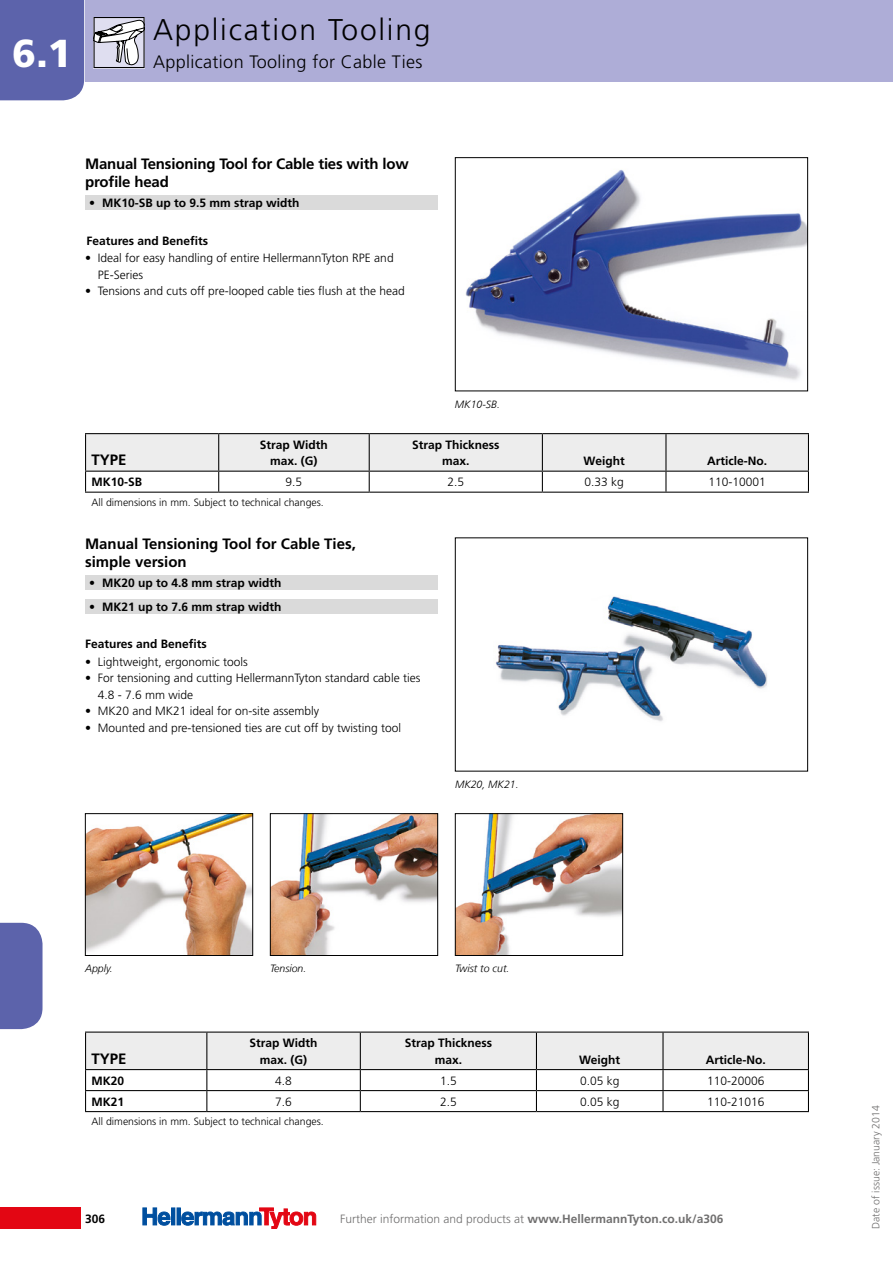
<style>
.page{position:relative;width:893px;height:1263px;background:#fff}
.page>*{position:absolute;margin:0;border:0;box-sizing:border-box;transform-origin:0 0}
.t1{font:900 39px "Frutiger LT";color:#fff}
.t2{font:300 30px "Frutiger LT";letter-spacing:.06em;color:#000}
.t3{font:300 18px "Frutiger LT";letter-spacing:.02em;color:#000}
.t4{font:700 15px/18px "Frutiger LT";color:#000}
.t5{font:300 12px/16.5px "Frutiger LT";color:#000}
.t6{font:700 12px/16.5px "Frutiger LT";color:#000;text-align:center}
.t7{font:300 12px "Frutiger LT";color:#706f6f}
.t8{font:300 10.5px "Frutiger LT";color:#000}
.t9{font:italic 300 10.5px "Frutiger LT";color:#000}
.t10{font:300 10.5px "Frutiger LT";color:#706f6f}
.s1{font-weight:700}
</style>
<div class="page">
<div style="left:0;top:1208px;width:81px;height:21px;background:#e30613"></div>
<div style="left:171px;top:1208px;width:4px;height:17px;border:1px solid #004f9f"></div>
<div style="left:177px;top:1208px;width:4px;height:17px;border:1px solid #004f9f"></div>
<svg style="left:142px;top:1208px;width:28px;height:18px"></svg>
<svg style="left:181px;top:1208px;width:135px;height:21px"></svg>
<div style="left:0;top:0;width:84px;height:100px;background:#5c63ab"></div>
<div style="left:85px;top:0;width:808px;height:82px;background:#aeadd7"></div>
<div style="left:0;top:923px;width:43px;height:106px;background:#5c63ab"></div>
<svg style="left:94px;top:17px;width:51px;height:51px;background:#b5b4bd"></svg>
<img style="left:495px;top:596px;width:272px;height:126px">
<div style="left:455px;top:537px;width:353px;height:234px;border:1px solid #000"></div>
<img style="left:457px;top:815px;width:164px;height:139px">
<div style="left:455px;top:813px;width:168px;height:143px;border:1px solid #000"></div>
<img style="left:87px;top:815px;width:164px;height:139px">
<div style="left:85px;top:813px;width:168px;height:143px;border:1px solid #000"></div>
<img style="left:272px;top:815px;width:164px;height:139px">
<div style="left:270px;top:813px;width:168px;height:143px;border:1px solid #000"></div>
<img style="left:465px;top:170px;width:341px;height:210px">
<div style="left:455px;top:157px;width:353px;height:234px;border:1px solid #000"></div>
<div style="left:85px;top:195px;width:353px;height:15px;background:#dadada"></div>
<hr style="left:85px;top:433px;width:134px;height:1px;background:#000">
<hr style="left:219px;top:433px;width:150px;height:1px;background:#000">
<hr style="left:369px;top:433px;width:173px;height:1px;background:#000">
<hr style="left:542px;top:433px;width:124px;height:1px;background:#000">
<hr style="left:666px;top:433px;width:143px;height:1px;background:#000">
<svg style="left:85px;top:434px;width:724px;height:58px"></svg>
<hr style="left:85px;top:492px;width:134px;height:1px;background:#000">
<hr style="left:219px;top:492px;width:150px;height:1px;background:#000">
<hr style="left:369px;top:492px;width:173px;height:1px;background:#000">
<hr style="left:542px;top:492px;width:124px;height:1px;background:#000">
<hr style="left:666px;top:492px;width:143px;height:1px;background:#000">
<hr style="left:85px;top:1031px;width:122px;height:1px;background:#000">
<hr style="left:207px;top:1031px;width:153px;height:1px;background:#000">
<hr style="left:360px;top:1031px;width:176px;height:1px;background:#000">
<hr style="left:536px;top:1031px;width:127px;height:1px;background:#000">
<hr style="left:663px;top:1031px;width:146px;height:1px;background:#000">
<svg style="left:85px;top:1032px;width:724px;height:79px"></svg>
<hr style="left:85px;top:1111px;width:122px;height:1px;background:#000">
<hr style="left:207px;top:1111px;width:153px;height:1px;background:#000">
<hr style="left:360px;top:1111px;width:176px;height:1px;background:#000">
<hr style="left:536px;top:1111px;width:127px;height:1px;background:#000">
<hr style="left:663px;top:1111px;width:146px;height:1px;background:#000">
<div style="left:85px;top:599px;width:353px;height:15px;background:#dadada"></div>
<div style="left:85px;top:575px;width:353px;height:15px;background:#dadada"></div>
<h1 class="t1" style="left:12px;top:30px;width:61px">6.1</h1>
<h2 class="t2" style="left:153px;top:12px;width:279px">Application Tooling</h2>
<h3 class="t3" style="left:153px;top:52px;width:271px">Application Tooling for Cable Ties</h3>
<p class="t4" style="left:85px;top:154px;width:325px">Manual Tensioning Tool for Cable ties with low profile head</p>
<p class="t6" style="left:89px;top:195px;width:212px">• MK10-SB up to 9.5 mm strap width</p>
<p class="t6" style="left:86px;top:232px;width:123px">Features and Benefits</p>
<p class="t5" style="left:98px;top:250px;width:297px;text-indent:-13px">• Ideal for easy handling of entire HellermannTyton RPE and<br>PE-Series</p>
<p class="t5" style="left:85px;top:283px;width:321px">• Tensions and cuts off pre-looped cable ties flush at the head</p>
<p class="t4" style="left:92px;top:451px;width:37px">TYPE</p>
<p class="t9" style="left:455px;top:398px;width:46px">MK10-SB.</p>
<p class="t6" style="left:260px;top:436px;width:70px">Strap Width max. (G)</p>
<p class="t6" style="left:412px;top:436px;width:89px">Strap Thickness max.</p>
<p class="t6" style="left:584px;top:453px;width:43px">Weight</p>
<p class="t6" style="left:707px;top:453px;width:61px">Article-No.</p>
<p class="t6" style="left:92px;top:474px;width:52px">MK10-SB</p>
<p class="t5" style="left:286px;top:474px;width:18px">9.5</p>
<p class="t5" style="left:447px;top:474px;width:18px">2.5</p>
<p class="t5" style="left:584px;top:474px;width:41px">0.33 kg</p>
<p class="t5" style="left:708px;top:474px;width:59px">110-10001</p>
<p class="t8" style="left:92px;top:496px;width:234px">All dimensions in mm. Subject to technical changes.</p>
<p class="t4" style="left:85px;top:535px;width:272px">Manual Tensioning Tool for Cable Ties, simple version</p>
<p class="t6" style="left:89px;top:575px;width:194px">• MK20 up to 4.8 mm strap width</p>
<p class="t6" style="left:89px;top:598px;width:194px">• MK21 up to 7.6 mm strap width</p>
<p class="t6" style="left:85px;top:636px;width:123px">Features and Benefits</p>
<p class="t5" style="left:85px;top:653px;width:164px">• Lightweight, ergonomic tools</p>
<p class="t5" style="left:98px;top:670px;width:324px;text-indent:-13px">• For tensioning and cutting HellermannTyton standard cable ties<br>4.8 - 7.6 mm wide</p>
<p class="t5" style="left:85px;top:703px;width:236px">• MK20 and MK21 ideal for on-site assembly</p>
<p class="t5" style="left:85px;top:719px;width:318px">• Mounted and pre-tensioned ties are cut off by twisting tool</p>
<p class="t9" style="left:455px;top:778px;width:65px">MK20, MK21.</p>
<p class="t9" style="left:85px;top:962px;width:29px">Apply.</p>
<p class="t9" style="left:270px;top:962px;width:38px">Tension.</p>
<p class="t9" style="left:455px;top:962px;width:56px">Twist to cut.</p>
<p class="t4" style="left:92px;top:1049px;width:37px">TYPE</p>
<p class="t6" style="left:250px;top:1035px;width:70px">Strap Width max. (G)</p>
<p class="t6" style="left:405px;top:1035px;width:89px">Strap Thickness max.</p>
<p class="t6" style="left:579px;top:1051px;width:43px">Weight</p>
<p class="t6" style="left:706px;top:1051px;width:61px">Article-No.</p>
<p class="t6" style="left:92px;top:1072px;width:34px">MK20</p>
<p class="t5" style="left:275px;top:1072px;width:18px">4.8</p>
<p class="t5" style="left:440px;top:1072px;width:18px">1.5</p>
<p class="t5" style="left:580px;top:1072px;width:41px">0.05 kg</p>
<p class="t5" style="left:707px;top:1072px;width:59px">110-20006</p>
<p class="t6" style="left:92px;top:1093px;width:34px">MK21</p>
<p class="t5" style="left:275px;top:1093px;width:18px">7.6</p>
<p class="t5" style="left:440px;top:1093px;width:18px">2.5</p>
<p class="t5" style="left:580px;top:1093px;width:41px">0.05 kg</p>
<p class="t5" style="left:707px;top:1093px;width:59px">110-21016</p>
<p class="t8" style="left:92px;top:1116px;width:234px">All dimensions in mm. Subject to technical changes.</p>
<p class="t6" style="left:85px;top:1210px;width:22px">306</p>
<p class="t7" style="left:340px;top:1212px;width:385px">Further information and products at <span class="s1">www.HellermannTyton.co.uk/a306</span></p>
<p class="t10" style="left:870px;top:1229px;width:125px;rotate:-90deg">Date of issue: January 2014</p>
</div>
